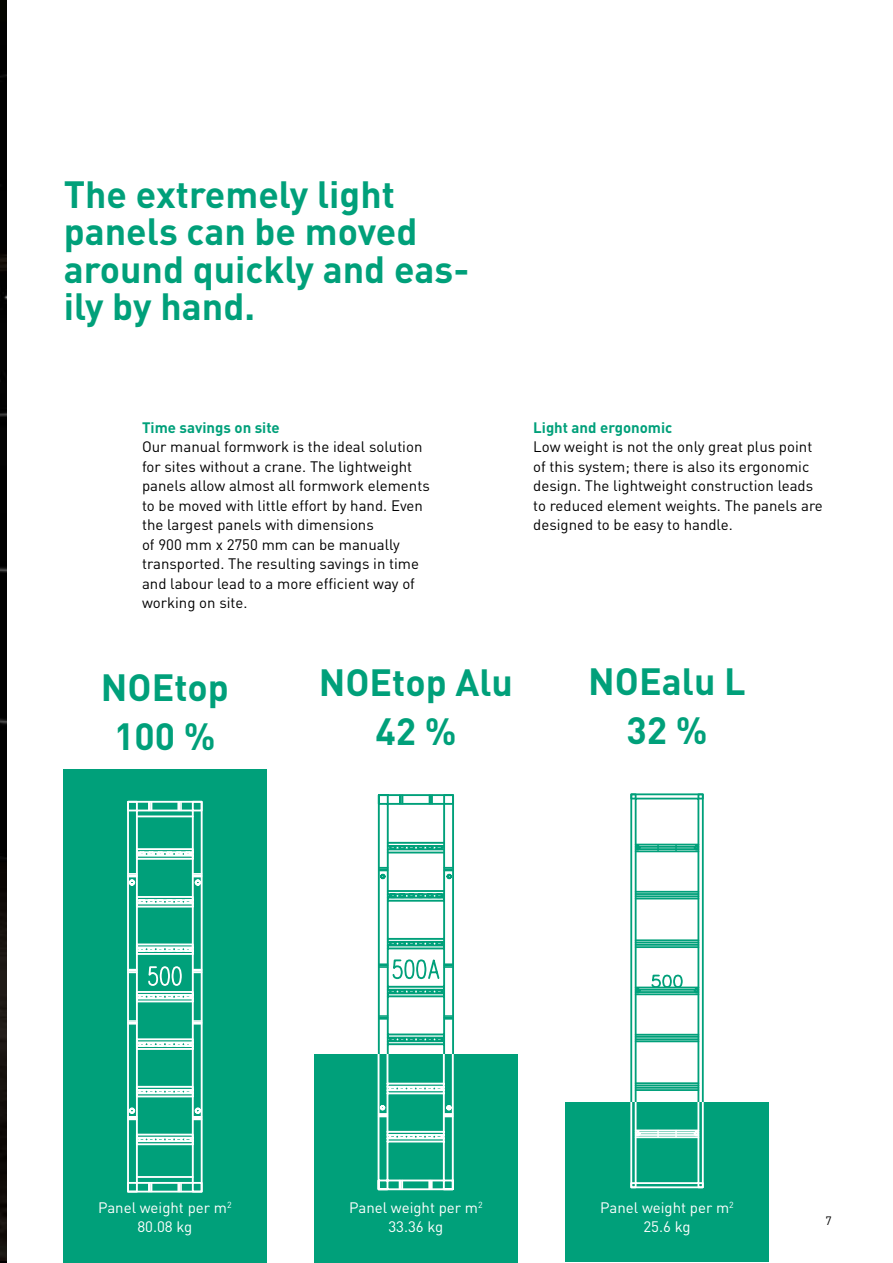
<style>
.page{position:relative;width:893px;height:1263px;background:#fff}
.page>*{position:absolute;margin:0;border:0;box-sizing:border-box;transform-origin:0 0}
.t1{font:700 37.5px/37.5px "DIN Pro";color:#00a07a}
.t2{font:15px/19.5px "DIN Pro";color:#000}
.t3{font:15px/19.5px "DIN Pro";color:#fff;text-align:center}
.t4{font:700 15px "DIN Pro";color:#00a07a}
.t5{font:12px "DIN Pro";color:#000}
</style>
<div class="page">
<img style="left:0;top:0;width:7px;height:1260px">
<div style="left:63px;top:769px;width:203px;height:494px;background:#00a07a"></div>
<svg style="left:127px;top:800px;width:76px;height:393px"></svg>
<div style="left:314px;top:1054px;width:203px;height:209px;background:#00a07a"></div>
<svg style="left:377px;top:794px;width:77px;height:397px"></svg>
<div style="left:565px;top:1103px;width:204px;height:159px;background:#00a07a"></div>
<svg style="left:629px;top:793px;width:76px;height:396px"></svg>
<hr style="left:636px;top:1129px;width:62px;height:2px;background:#fff">
<hr style="left:636px;top:1136px;width:62px;height:2px;background:#fff">
<hr style="left:636px;top:1134px;width:62px;height:2px;background:#fff">
<hr style="left:636px;top:1132px;width:62px;height:1px;background:#fff">
<h1 class="t1" style="left:64px;top:174px;width:407px">The extremely light panels can be moved around quickly and eas&shy;ily by hand.</h1>
<p class="t4" style="left:142px;top:417px;width:139px">Time savings on site</p>
<p class="t2" style="left:142px;top:436px;width:289px">Our manual formwork is the ideal solution for sites without a crane. The lightweight panels allow almost all formwork elements to be moved with little effort by hand. Even the largest panels with dimensions<br>of 900 mm x 2750 mm can be manually transported. The resulting savings in time and labour lead to a more efficient way of working on site.</p>
<p class="t4" style="left:533px;top:417px;width:141px">Light and ergonomic</p>
<p class="t2" style="left:533px;top:436px;width:291px">Low weight is not the only great plus point of this system; there is also its ergonomic design. The lightweight construction leads to reduced element weights. The panels are designed to be easy to handle.</p>
<h1 class="t1" style="left:101px;top:667px;width:129px">NOEtop</h1>
<h1 class="t1" style="left:319px;top:662px;width:196px">NOEtop Alu</h1>
<h1 class="t1" style="left:588px;top:661px;width:159px">NOEalu L</h1>
<h1 class="t1" style="left:114px;top:716px;width:103px">100 %</h1>
<h1 class="t1" style="left:375px;top:711px;width:83px">42 %</h1>
<h1 class="t1" style="left:626px;top:710px;width:83px">32 %</h1>
<p class="t3" style="left:98px;top:1197px;width:135px">Panel weight per m<sup>2<br></sup>80.08 kg</p>
<p class="t3" style="left:349px;top:1197px;width:135px">Panel weight per m<sup>2<br></sup>33.36 kg</p>
<p class="t3" style="left:600px;top:1197px;width:135px">Panel weight per m<sup>2<br></sup>25.6 kg</p>
<p class="t5" style="left:825px;top:1212px;width:8px">7</p>
</div>
